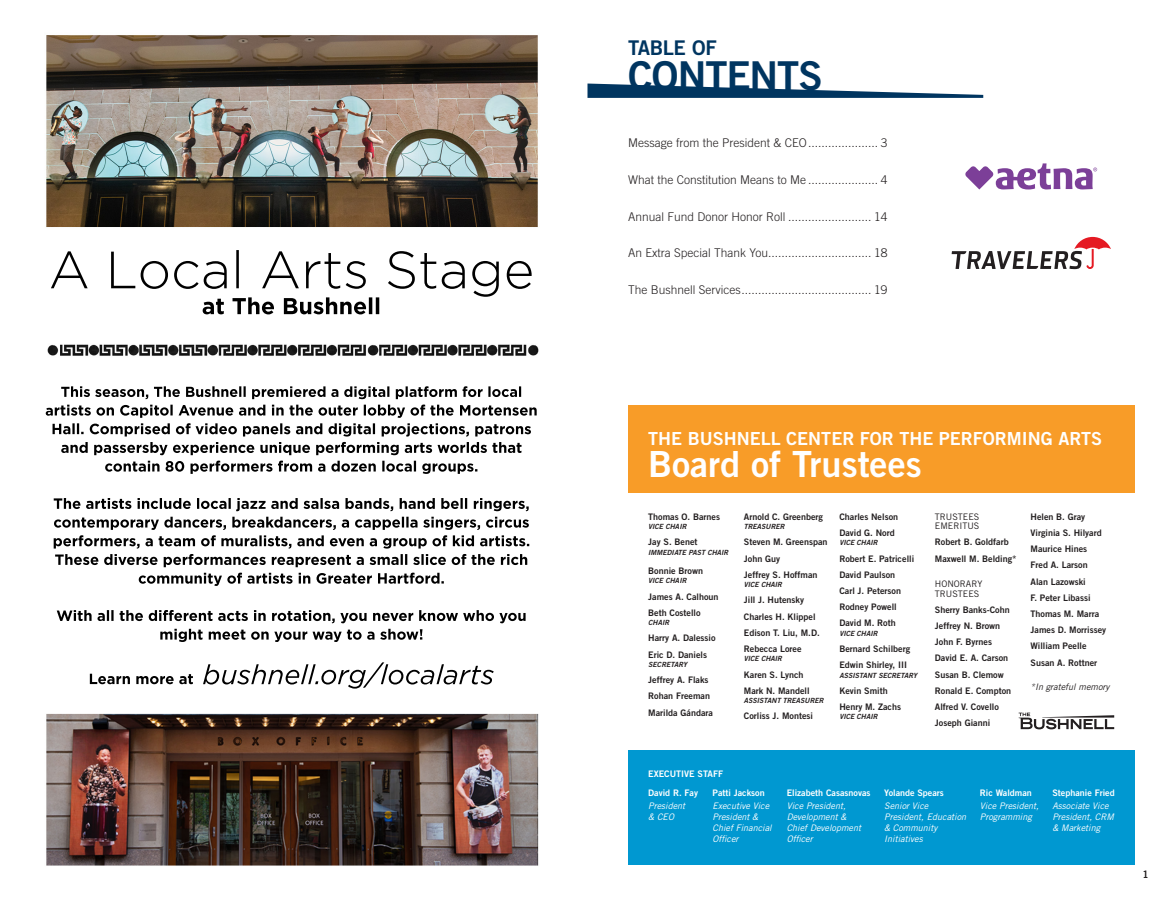
<style>
.page{position:relative;width:1175px;height:905px;background:#fff}
.page>*{position:absolute;margin:0;border:0;box-sizing:border-box;transform-origin:0 0}
.t1{font:39.75px "Trade Gothic LT Std Bd 2";letter-spacing:-.025em;color:#003560}
.t2{font:36px "Trade Gothic LT Std Bd 2";color:#fff}
.t3{font:20.25px "Trade Gothic LT Std Bd 2";letter-spacing:-.025em;color:#003560}
.t4{font:18px "Trade Gothic LT Std Bd 2";color:#fff}
.TOC_copy{font:300 12px "Trade Gothic LT Std";color:#231f20}
.t5{font:10.2px "Trade Gothic LT Std Bd 2";color:#231f20}
.Trustee_Name{font:9px "Trade Gothic LT Std Bd 2";color:#231f20}
.Executive_Staff_titl{font:italic 9px/10.8px "Trade Gothic LT Std";color:#fff}
.Executive_Staff_name{font:9px "Trade Gothic LT Std Bd 2";color:#fff}
.Trustees_subhead{font:9px/9.3px "Trade Gothic LT Std";color:#231f20}
.Trustee_Name-2{font:italic 9px "Trade Gothic LT Std";color:#231f20}
.Trustee_title{font:7.2px "Trade Gothic LT Std Bd 2 Obl";color:#231f20}
</style>
<div class="page">
<svg style="left:587px;top:83px;width:396px;height:15px"></svg>
<svg style="left:951px;top:237px;width:159px;height:32px"></svg>
<svg style="left:965px;top:163px;width:132px;height:26px"></svg>
<div style="left:628px;top:749px;width:506px;height:115px;background:#0098d1"></div>
<div style="left:628px;top:405px;width:506px;height:88px;background:#f89c28"></div>
<svg style="left:1018px;top:712px;width:96px;height:17px"></svg>
<img style="left:45px;top:35px;width:494px;height:831px">
<p class="t3" style="left:628px;top:35px;width:90px">TABLE OF</p>
<p class="t1" style="left:628px;top:51px;width:196px">CONTENTS</p>
<p class="TOC_copy" style="left:628px;top:136px;width:261px">Message from the President &amp; CEO..................... 3</p>
<p class="TOC_copy" style="left:628px;top:172px;width:261px">What the Constitution Means to Me ..................... 4</p>
<p class="TOC_copy" style="left:628px;top:209px;width:261px">Annual Fund Donor Honor Roll ......................... 14</p>
<p class="TOC_copy" style="left:628px;top:246px;width:261px">An Extra Special Thank You............................... 18</p>
<p class="TOC_copy" style="left:628px;top:283px;width:261px">The Bushnell Services....................................... 19</p>
<p class="t4" style="left:648px;top:427px;width:455px">THE BUSHNELL CENTER FOR THE PERFORMING ARTS</p>
<p class="t2" style="left:648px;top:441px;width:275px">Board of Trustees</p>
<p class="Trustee_Name" style="left:648px;top:511px;width:73px">Thomas O. Barnes</p>
<p class="Trustee_title" style="left:648px;top:522px;width:40px">VICE CHAIR</p>
<p class="Trustee_Name" style="left:648px;top:536px;width:51px">Jay S. Benet</p>
<p class="Trustee_title" style="left:648px;top:547px;width:82px">IMMEDIATE PAST CHAIR</p>
<p class="Trustee_Name" style="left:648px;top:565px;width:56px">Bonnie Brown</p>
<p class="Trustee_title" style="left:648px;top:576px;width:40px">VICE CHAIR</p>
<p class="Trustee_Name" style="left:648px;top:591px;width:72px">James A. Calhoun</p>
<p class="Trustee_Name" style="left:648px;top:607px;width:54px">Beth Costello</p>
<p class="Trustee_title" style="left:648px;top:618px;width:22px">CHAIR</p>
<p class="Trustee_Name" style="left:648px;top:632px;width:69px">Harry A. Dalessio</p>
<p class="Trustee_Name" style="left:648px;top:648px;width:60px">Eric D. Daniels</p>
<p class="Trustee_title" style="left:648px;top:660px;width:40px">SECRETARY</p>
<p class="Trustee_Name" style="left:648px;top:674px;width:62px">Jeffrey A. Flaks</p>
<p class="Trustee_Name" style="left:648px;top:690px;width:63px">Rohan Freeman</p>
<p class="Trustee_Name" style="left:648px;top:706px;width:66px">Marilda Gándara</p>
<p class="Trustee_Name" style="left:744px;top:511px;width:81px">Arnold C. Greenberg</p>
<p class="Trustee_title" style="left:744px;top:522px;width:42px">TREASURER</p>
<p class="Trustee_Name" style="left:744px;top:536px;width:85px">Steven M. Greenspan</p>
<p class="Trustee_Name" style="left:744px;top:552px;width:38px">John Guy</p>
<p class="Trustee_Name" style="left:744px;top:569px;width:75px">Jeffrey S. Hoffman</p>
<p class="Trustee_title" style="left:744px;top:580px;width:40px">VICE CHAIR</p>
<p class="Trustee_Name" style="left:744px;top:594px;width:62px">Jill J. Hutensky</p>
<p class="Trustee_Name" style="left:744px;top:610px;width:73px">Charles H. Klippel</p>
<p class="Trustee_Name" style="left:744px;top:627px;width:77px">Edison T. Liu, M.D.</p>
<p class="Trustee_Name" style="left:744px;top:643px;width:59px">Rebecca Loree</p>
<p class="Trustee_title" style="left:744px;top:654px;width:40px">VICE CHAIR</p>
<p class="Trustee_Name" style="left:744px;top:668px;width:61px">Karen S. Lynch</p>
<p class="Trustee_Name" style="left:744px;top:685px;width:67px">Mark N. Mandell</p>
<p class="Trustee_title" style="left:744px;top:696px;width:81px">ASSISTANT TREASURER</p>
<p class="Trustee_Name" style="left:744px;top:710px;width:71px">Corliss J. Montesi</p>
<p class="Trustee_Name" style="left:839px;top:511px;width:60px">Charles Nelson</p>
<p class="Trustee_Name" style="left:839px;top:527px;width:57px">David G. Nord</p>
<p class="Trustee_title" style="left:839px;top:538px;width:40px">VICE CHAIR</p>
<p class="Trustee_Name" style="left:839px;top:552px;width:76px">Robert E. Patricelli</p>
<p class="Trustee_Name" style="left:839px;top:569px;width:57px">David Paulson</p>
<p class="Trustee_Name" style="left:839px;top:585px;width:63px">Carl J. Peterson</p>
<p class="Trustee_Name" style="left:839px;top:601px;width:59px">Rodney Powell</p>
<p class="Trustee_Name" style="left:839px;top:617px;width:58px">David M. Roth</p>
<p class="Trustee_title" style="left:839px;top:628px;width:40px">VICE CHAIR</p>
<p class="Trustee_Name" style="left:839px;top:643px;width:72px">Bernard Schilberg</p>
<p class="Trustee_Name" style="left:839px;top:659px;width:69px">Edwin Shirley, III</p>
<p class="Trustee_title" style="left:839px;top:670px;width:79px">ASSISTANT SECRETARY</p>
<p class="Trustee_Name" style="left:839px;top:685px;width:50px">Kevin Smith</p>
<p class="Trustee_Name" style="left:839px;top:701px;width:63px">Henry M. Zachs</p>
<p class="Trustee_title" style="left:839px;top:712px;width:40px">VICE CHAIR</p>
<p class="Trustees_subhead" style="left:935px;top:512px;width:46px">TRUSTEES<br>EMERITUS</p>
<p class="Trustee_Name" style="left:935px;top:536px;width:75px">Robert B. Goldfarb</p>
<p class="Trustee_Name" style="left:935px;top:552px;width:83px">Maxwell M. Belding*</p>
<p class="Trustees_subhead" style="left:935px;top:579px;width:49px">HONORARY<br>TRUSTEES</p>
<p class="Trustee_Name" style="left:935px;top:604px;width:76px">Sherry Banks-Cohn</p>
<p class="Trustee_Name" style="left:935px;top:620px;width:67px">Jeffrey N. Brown</p>
<p class="Trustee_Name" style="left:935px;top:636px;width:59px">John F. Byrnes</p>
<p class="Trustee_Name" style="left:935px;top:652px;width:75px">David E. A. Carson</p>
<p class="Trustee_Name" style="left:935px;top:668px;width:70px">Susan B. Clemow</p>
<p class="Trustee_Name" style="left:935px;top:685px;width:78px">Ronald E. Compton</p>
<p class="Trustee_Name" style="left:935px;top:701px;width:65px">Alfred V. Covello</p>
<p class="Trustee_Name" style="left:935px;top:717px;width:57px">Joseph Gianni</p>
<p class="Trustee_Name" style="left:1030px;top:511px;width:56px">Helen B. Gray</p>
<p class="Trustee_Name" style="left:1030px;top:527px;width:73px">Virginia S. Hilyard</p>
<p class="Trustee_Name" style="left:1030px;top:543px;width:58px">Maurice Hines</p>
<p class="Trustee_Name" style="left:1030px;top:559px;width:59px">Fred A. Larson</p>
<p class="Trustee_Name" style="left:1030px;top:576px;width:57px">Alan Lazowski</p>
<p class="Trustee_Name" style="left:1030px;top:592px;width:62px">F. Peter Libassi</p>
<p class="Trustee_Name" style="left:1030px;top:608px;width:70px">Thomas M. Marra</p>
<p class="Trustee_Name" style="left:1030px;top:624px;width:77px">James D. Morrissey</p>
<p class="Trustee_Name" style="left:1030px;top:640px;width:58px">William Peelle</p>
<p class="Trustee_Name" style="left:1030px;top:657px;width:68px">Susan A. Rottner</p>
<p class="Trustee_Name-2" style="left:1030px;top:681px;width:80px">*In grateful memory</p>
<p class="Executive_Staff_name" style="left:648px;top:768px;width:76px">EXECUTIVE STAFF</p>
<p class="Executive_Staff_name" style="left:648px;top:787px;width:51px">David R. Fay</p>
<p class="Executive_Staff_titl" style="left:648px;top:800px;width:38px">President &amp; CEO</p>
<p class="Executive_Staff_name" style="left:712px;top:787px;width:54px">Patti Jackson</p>
<p class="Executive_Staff_titl" style="left:712px;top:800px;width:61px">Executive Vice<br>President &amp;<br>Chief Financial<br>Officer</p>
<p class="Executive_Staff_name" style="left:786px;top:787px;width:85px">Elizabeth Casasnovas</p>
<p class="Executive_Staff_titl" style="left:786px;top:800px;width:76px">Vice President,<br>Development &amp;<br>Chief Development<br>Officer</p>
<p class="Executive_Staff_name" style="left:884px;top:787px;width:61px">Yolande Spears</p>
<p class="Executive_Staff_titl" style="left:884px;top:800px;width:83px">Senior Vice<br>President, Education &amp; Community<br>Initiatives</p>
<p class="Executive_Staff_name" style="left:979px;top:787px;width:53px">Ric Waldman</p>
<p class="Executive_Staff_titl" style="left:979px;top:800px;width:60px">Vice President,<br>Programming</p>
<p class="Executive_Staff_name" style="left:1052px;top:787px;width:64px">Stephanie Fried</p>
<p class="Executive_Staff_titl" style="left:1052px;top:800px;width:63px">Associate Vice<br>President, CRM &amp; Marketing</p>
<p class="t5" style="left:1142px;top:868px;width:8px">1</p>
</div>
